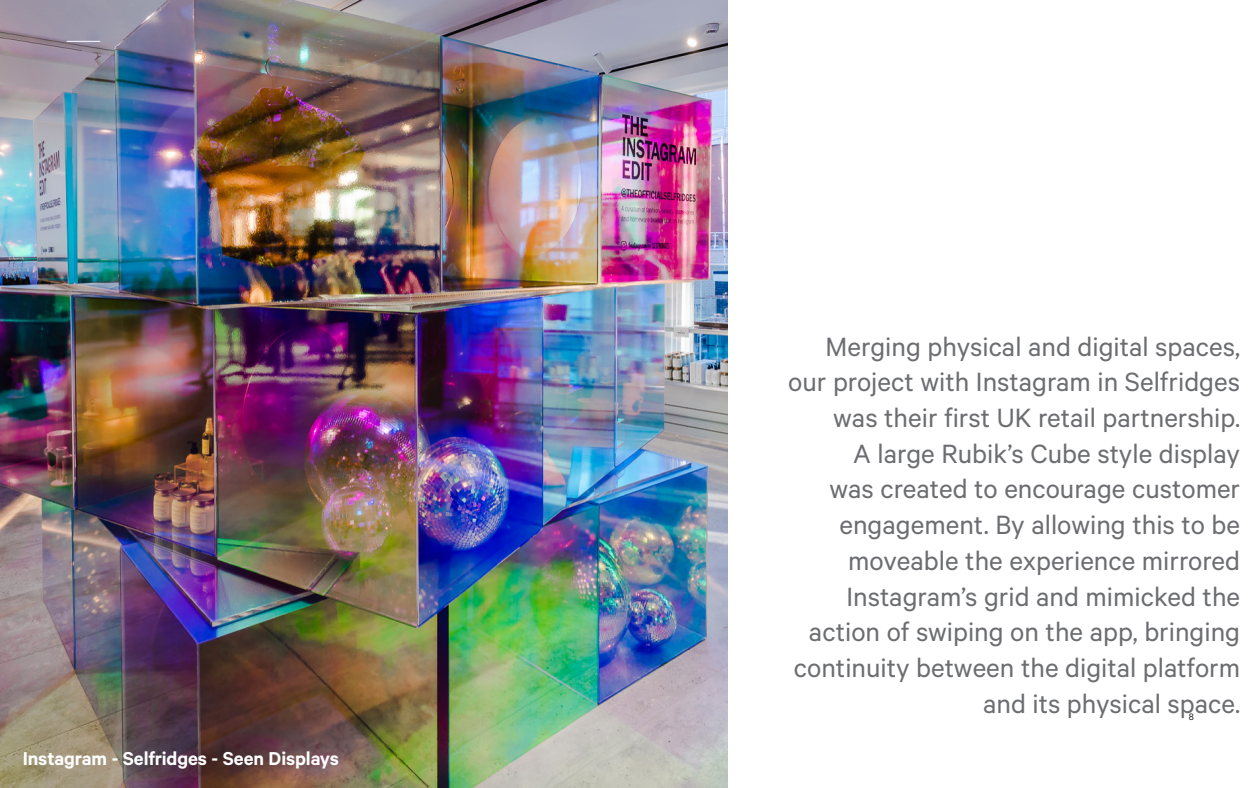
<style>
.page{position:relative;width:1260px;height:788px;background:#fff}
.page>*{position:absolute;margin:0;border:0;box-sizing:border-box;transform-origin:0 0}
.t1{font:29.75px/35.7px "Calibre";color:#6c6d70;text-align:right}
.t2{font:600 21px "Calibre";letter-spacing:-.005em;color:#fff}
.t3{font:10.5px "Calibre";color:#231f20}
</style>
<div class="page">
<img style="left:0;top:0;width:728px;height:787px">
<hr style="left:67px;top:41px;width:33px;height:1px;background:#fff">
<p class="t2" style="left:23px;top:746px;width:318px">Instagram - Selfridges - Seen Displays</p>
<p class="t1" style="left:788px;top:327px;width:453px">Merging physical and digital spaces, our project with Instagram in Selfridges was their first UK retail partnership.<br>A large Rubik’s Cube style display<br>was created to encourage customer engagement. By allowing this to be moveable the experience mirrored Instagram’s grid and mimicked the action of swiping on the app, bringing continuity between the digital platform and its physical space.</p>
<p class="t3" style="left:1189px;top:710px;width:7px">8</p>
</div>
